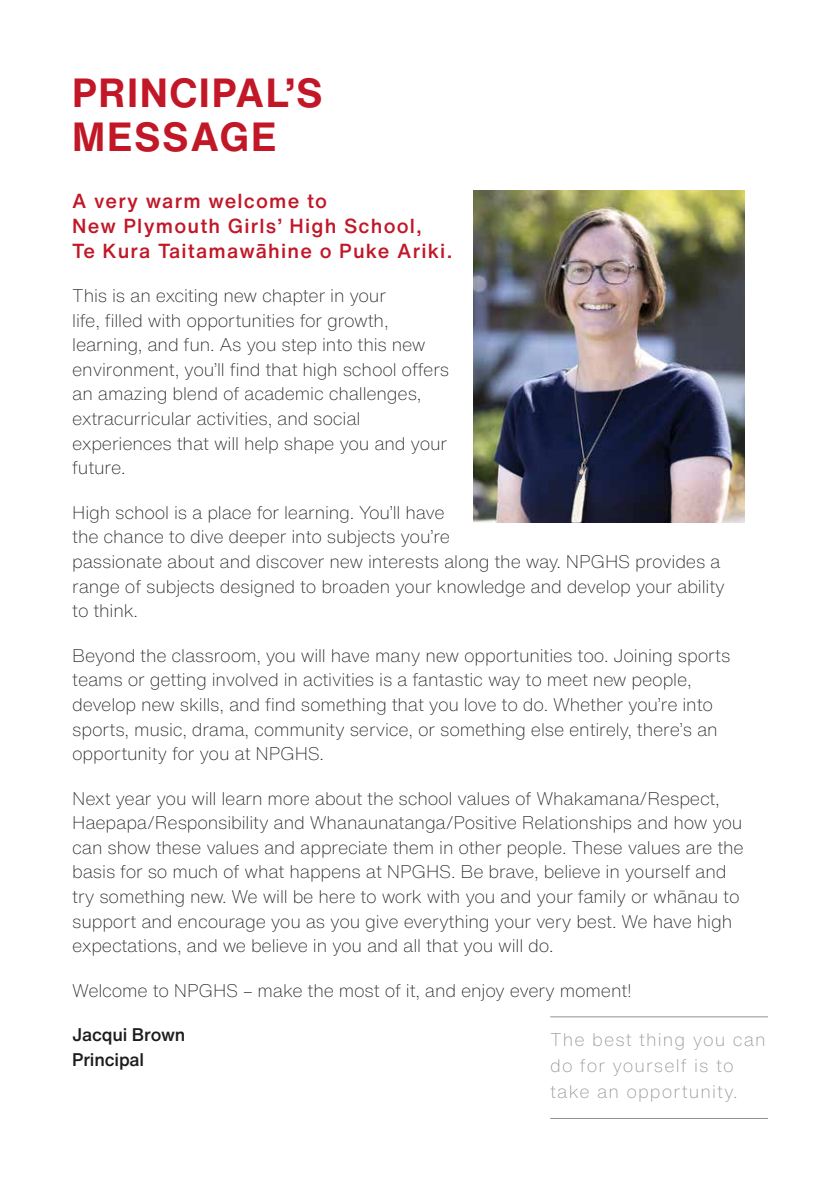
<style>
.page{position:relative;width:840px;height:1191px;background:#fff}
.page>*{position:absolute;margin:0;border:0;box-sizing:border-box;transform-origin:0 0}
.t1{font:700 40px/44px "Helvetica Now Text";letter-spacing:.04em;color:#c11727}
.t2{font:500 20px/24.6px "Helvetica Now Text";letter-spacing:.06em;color:#c11727}
.t3{font:300 18px/24.6px "Helvetica Now Text";letter-spacing:-.01em;color:#1d1d1b}
.t4{font:300 18px/26.4px "Helvetica Now Text";letter-spacing:.06em;color:#929292}
.t5{font:500 18px/24.6px "Helvetica Now Text";letter-spacing:-.01em;color:#1d1d1b}
</style>
<div class="page">
<hr style="left:550px;top:1118px;width:217px;height:1px;background:#929292">
<hr style="left:550px;top:1016px;width:217px;height:1px;background:#929292">
<img style="left:473px;top:190px;width:270px;height:333px">
<h1 class="t1" style="left:72px;top:70px;width:252px">PRINCIPAL’S<br>MESSAGE</h1>
<p class="t2" style="left:72px;top:188px;width:381px">A very warm welcome to<br>New Plymouth Girls’ High School,<br>Te Kura Taitamawāhine o Puke Ariki.</p>
<p class="t3" style="left:72px;top:283px;width:378px">This is an exciting new chapter in your<br>life, filled with opportunities for growth, learning, and fun. As you step into this new environment, you’ll find that high school offers an amazing blend of academic challenges, extracurricular activities, and social experiences that will help shape you and your future.</p>
<p class="t3" style="left:72px;top:499px;width:653px">High school is a place for learning. You’ll have<br>the chance to dive deeper into subjects you’re<br>passionate about and discover new interests along the way. NPGHS provides a range of subjects designed to broaden your knowledge and develop your ability to think.</p>
<p class="t3" style="left:72px;top:642px;width:659px">Beyond the classroom, you will have many new opportunities too. Joining sports teams or getting involved in activities is a fantastic way to meet new people, develop new skills, and find something that you love to do. Whether you’re into sports, music, drama, community service, or something else entirely, there’s an opportunity for you at NPGHS.</p>
<p class="t3" style="left:72px;top:785px;width:672px">Next year you will learn more about the school values of Whakamana/Respect, Haepapa/Responsibility and Whanaunatanga/Positive Relationships and how you can show these values and appreciate them in other people. These values are the basis for so much of what happens at NPGHS. Be brave, believe in yourself and try something new. We will be here to work with you and your family or whānau to support and encourage you as you give everything your very best. We have high expectations, and we believe in you and all that you will do.</p>
<p class="t3" style="left:72px;top:977px;width:561px">Welcome to NPGHS – make the most of it, and enjoy every moment!</p>
<p class="t5" style="left:72px;top:1022px;width:115px">Jacqui Brown<br>Principal</p>
<p class="t4" style="left:550px;top:1025px;width:217px">The best thing you can do for yourself is to take an opportunity.</p>
</div>
